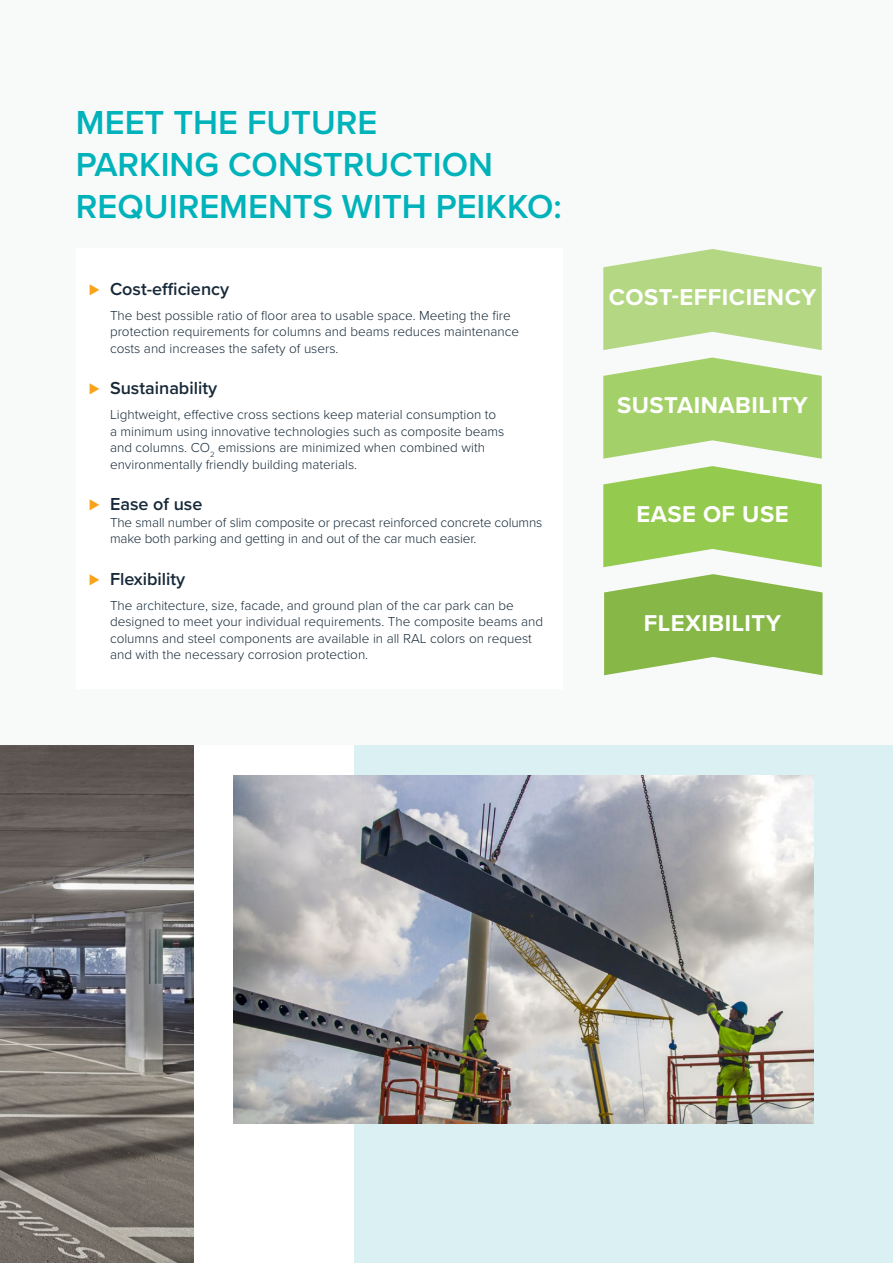
<style>
.page{position:relative;width:893px;height:1263px;background:#fff}
.page>*{position:absolute;margin:0;border:0;box-sizing:border-box;transform-origin:0 0}
.t1{font:600 34.5px/42px "Proxima Nova";color:#00b2b9}
.t2{font:700 23.7px "Proxima Nova";letter-spacing:.02em;color:#fff}
.t3{font:600 18px "Proxima Nova";color:#172938}
.t4{font:300 13.5px/16.5px "Proxima Nova";color:#172938}
.s1{color:#f9a31b}
</style>
<div class="page">
<img style="left:0;top:745px;width:193px;height:518px">
<div style="left:355px;top:196px;width:538px;height:1067px;background:#dbf0f2"></div>
<div style="left:0;top:0;width:893px;height:744px;background:#f8fafa"></div>
<img style="left:233px;top:775px;width:581px;height:349px">
<div style="left:76px;top:249px;width:486px;height:440px;background:#fff"></div>
<svg style="left:603px;top:466px;width:219px;height:101px"></svg>
<svg style="left:603px;top:357px;width:219px;height:102px"></svg>
<svg style="left:603px;top:249px;width:219px;height:101px"></svg>
<svg style="left:604px;top:574px;width:218px;height:101px"></svg>
<h1 class="t1" style="left:76px;top:101px;width:487px">MEET THE FUTURE<br>PARKING CONSTRUCTION<br>REQUIREMENTS WITH PEIKKO:</h1>
<h3 class="t3" style="left:89px;top:275px;width:142px"><span class="s1">⊲</span> Cost-efficiency</h3>
<p class="t4" style="left:110px;top:306px;width:411px">The best possible ratio of floor area to usable space. Meeting the fire protection requirements for columns and beams reduces maintenance costs and increases the safety of users.</p>
<h3 class="t3" style="left:89px;top:375px;width:130px"><span class="s1">⊲</span> Sustainability</h3>
<p class="t4" style="left:110px;top:406px;width:396px">Lightweight, effective cross sections keep material consumption to a minimum using innovative technologies such as composite beams and columns. CO<sub>2</sub> emissions are minimized when combined with environmentally friendly building materials.</p>
<h3 class="t3" style="left:89px;top:491px;width:115px"><span class="s1">⊲</span> Ease of use</h3>
<p class="t4" style="left:110px;top:513px;width:434px">The small number of slim composite or precast reinforced concrete columns make both parking and getting in and out of the car much easier.</p>
<h3 class="t3" style="left:89px;top:565px;width:98px"><span class="s1">⊲</span> Flexibility</h3>
<p class="t4" style="left:110px;top:596px;width:435px">The architecture, size, facade, and ground plan of the car park can be designed to meet your individual requirements. The composite beams and columns and steel components are available in all RAL colors on request and with the necessary corrosion protection.</p>
<h2 class="t2" style="left:609px;top:279px;width:209px">COST-EFFICIENCY</h2>
<h2 class="t2" style="left:617px;top:388px;width:192px">SUSTAINABILITY</h2>
<h2 class="t2" style="left:636px;top:496px;width:154px">EASE OF USE</h2>
<h2 class="t2" style="left:644px;top:605px;width:139px">FLEXIBILITY</h2>
</div>
